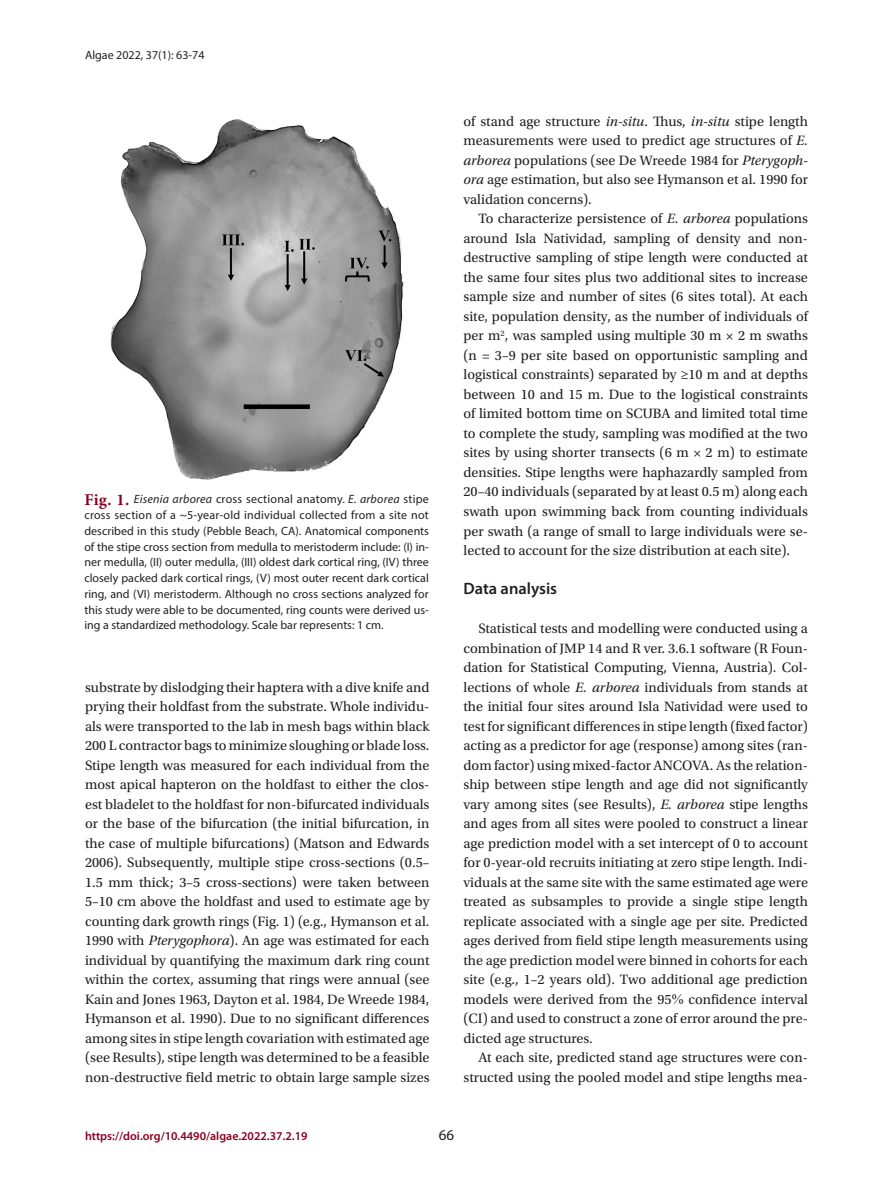
<style>
.page{position:relative;width:893px;height:1191px;background:#fff}
.page>*{position:absolute;margin:0;border:0;box-sizing:border-box;transform-origin:0 0}
.중제목_기준선격자{font:600 16.5px "Myriad Pro";color:#231f20}
.t1{font:15px "Myriad Pro";color:#231f20}
.본문내용_공통{font:14.25px/19.5px "Utopia Std";color:#231f20;text-align:justify}
.테이블_이미지_캡션{font:12px/15.8px "Myriad Pro";color:#231f20;text-align:justify}
.t2{font:600 12px "Myriad Pro";color:#8a011f}
.s1{font-family:"Minion Pro";font-weight:700;font-size:16.5px;color:#8a011f}
.s2{font-style:italic}
.s3{font-family:"Times New Roman"}
</style>
<div class="page">
<img style="left:110px;top:119px;width:294px;height:361px">
<p class="테이블_이미지_캡션" style="left:85px;top:47px;width:121px">Algae 2022, 37(1): 63-74</p>
<p class="테이블_이미지_캡션" style="left:84px;top:491px;width:346px"><span class="s1">Fig. 1.</span> <span class="s2">Eisenia arborea</span> cross sectional anatomy. <span class="s2">E. arborea</span> stipe cross section of a ~5-year-old individual collected from a site not described in this study (Pebble Beach, CA). Anatomical components of the stipe cross section from medulla to meristoderm include: (I) in&shy;ner medulla, (II) outer medulla, (III) oldest dark cortical ring, (IV) three closely packed dark cortical rings, (V) most outer recent dark cortical ring, and (VI) meristoderm. Although no cross sections analyzed for this study were able to be documented, ring counts were derived us&shy;ing a standardized methodology. Scale bar represents: 1 cm.</p>
<p class="본문내용_공통" style="left:85px;top:677px;width:346px">substrate by dislodging their haptera with a dive knife and prying their holdfast from the substrate. Whole individu&shy;als were transported to the lab in mesh bags within black 200 L contractor bags to minimize sloughing or blade loss.<br>Stipe length was measured for each individual from the most apical hapteron on the holdfast to either the clos&shy;est bladelet to the holdfast for non-bifurcated individuals or the base of the bifurcation (the initial bifurcation, in the case of multiple bifurcations) (Matson and Edwards 2006). Subsequently, multiple stipe cross-sections (0.5– 1.5 mm thick; 3–5 cross-sections) were taken between 5–10 cm above the holdfast and used to estimate age by counting dark growth rings (Fig. 1) (e.g., Hymanson et al.<br>1990 with <span class="s2">Pterygophora</span>). An age was estimated for each individual by quantifying the maximum dark ring count within the cortex, assuming that rings were annual (see Kain and Jones 1963, Dayton et al. 1984, De Wreede 1984, Hymanson et al. 1990). Due to no significant differences among sites in stipe length covariation with estimated age (see Results), stipe length was determined to be a feasible non-destructive field metric to obtain large sample sizes</p>
<p class="본문내용_공통" style="left:463px;top:112px;width:346px">of stand age structure <span class="s2">in-situ</span>. Thus, <span class="s2">in-situ</span> stipe length measurements were used to predict age structures of <span class="s2">E. arborea</span> populations (see De Wreede 1984 for <span class="s2">Pterygoph&shy;ora</span> age estimation, but also see Hymanson et al. 1990 for validation concerns).</p>
<p class="본문내용_공통" style="left:463px;top:209px;width:346px;text-indent:15px">To characterize persistence of <span class="s2">E. arborea</span> populations around Isla Natividad, sampling of density and non&shy;destructive sampling of stipe length were conducted at the same four sites plus two additional sites to increase sample size and number of sites (6 sites total). At each site, population density, as the number of individuals of per m<sup>2</sup>, was sampled using multiple 30 m × 2 m swaths (n = 3–9 per site based on opportunistic sampling and logistical constraints) separated by ≥10 m and at depths between 10 and 15 m. Due to the logistical constraints of limited bottom time on SCUBA and limited total time to complete the study, sampling was modified at the two sites by using shorter transects (6 m × 2 m) to estimate densities. Stipe lengths were haphazardly sampled from 20–40 individuals (separated by at least 0.5 m) along each swath upon swimming back from counting individuals per swath (a range of small to large individuals were se&shy;lected to account for the size distribution at each site).</p>
<p class="중제목_기준선격자" style="left:463px;top:578px;width:95px">Data analysis</p>
<p class="본문내용_공통" style="left:463px;top:619px;width:346px;text-indent:15px">Statistical tests and modelling were conducted using a combination of JMP 14 and R ver. 3.6.1 software (R Foun&shy;dation for Statistical Computing, Vienna, Austria). Col&shy;lections of whole <span class="s2">E. arborea</span> individuals from stands at the initial four sites around Isla Natividad were used to test for significant differences in stipe length (fixed factor) acting as a predictor for age (response) among sites (ran&shy;dom factor) using mixed-factor ANCOVA. As the relation&shy;ship between stipe length and age did not significantly vary among sites (see Results), <span class="s2">E. arborea</span> stipe lengths and ages from all sites were pooled to construct a linear age prediction model with a set intercept of 0 to account for 0-year-old recruits initiating at zero stipe length. Indi&shy;viduals at the same site with the same estimated age were treated as subsamples to provide a single stipe length replicate associated with a single age per site. Predicted ages derived from field stipe length measurements using the age prediction model were binned in cohorts for each site (e.g., 1–2 years old). Two additional age prediction models were derived from the 95<span class="s3">%</span> confidence interval (CI) and used to construct a zone of error around the pre&shy;dicted age structures.</p>
<p class="본문내용_공통" style="left:463px;top:1048px;width:346px;text-align:right">At each site, predicted stand age structures were con&shy;structed using the pooled model and stipe lengths mea-</p>
<p class="t2" style="left:85px;top:1128px;width:224px">https://doi.org/10.4490/algae.2022.37.2.19</p>
<p class="t1" style="left:439px;top:1125px;width:17px">66</p>
</div>
